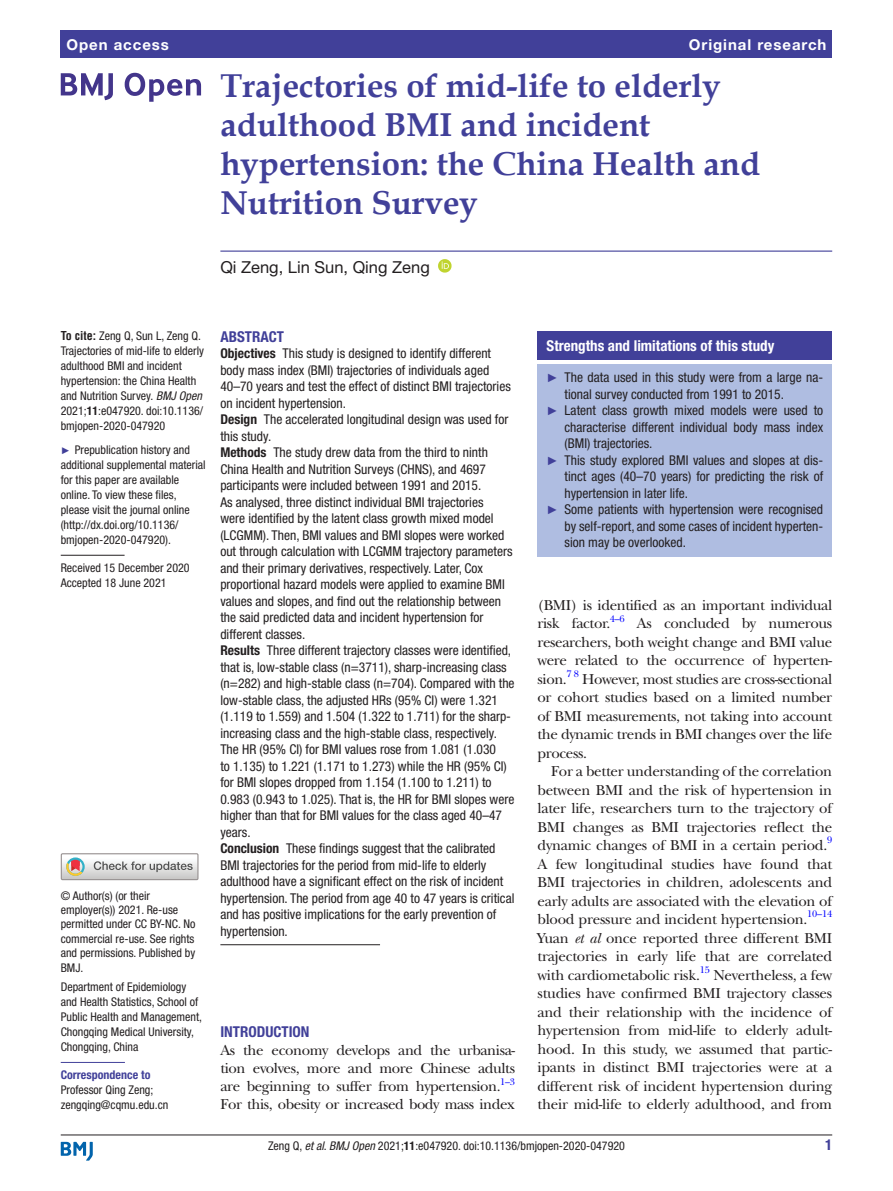
<style>
.page{position:relative;width:893px;height:1191px;background:#fff}
.page>*{position:absolute;margin:0;border:0;box-sizing:border-box;transform-origin:0 0}
.t1{font:700 33px/39px "Book Antiqua";color:#414099}
.t2{font:16.5px "Helvetica Neue LT Std";color:#231f20}
.t3{font:15px/18.5px "New Baskerville";letter-spacing:-.015em;color:#231f20;text-align:justify}
.t4{font:700 condensed 15px "Helvetica Neue LT Std";color:#fff}
.t5{font:700 15px "Helvetica Neue LT Std";letter-spacing:.065em;color:#fff}
.t6{font:700 condensed 15px "Helvetica Neue LT Std";color:#414099}
.t7{font:condensed 13.5px/16.5px "Helvetica Neue LT Std";color:#231f20}
.t8{font:condensed 12px/15px "Helvetica Neue LT Std";color:#231f20}
.t9{font:700 condensed 12px "Helvetica Neue LT Std";color:#414099}
.t10{font:9.9px "New Baskerville";color:#00f}
.s1{font-family:"Helvetica LT Std";font-weight:700}
.s2{font-style:italic}
.s3{font-weight:700}
.s4{font-family:"Arial";font-stretch:normal;font-size:9.75px;color:#414099}
.s5{font-family:"Arial";font-stretch:normal;font-size:12px;color:#414099}
</style>
<div class="page">
<hr style="left:61px;top:1134px;width:771px;height:1px;background:#231f20">
<svg style="left:61px;top:1141px;width:32px;height:19px"></svg>
<div style="left:61px;top:31px;width:771px;height:27px;background:#414099"></div>
<hr style="left:220px;top:250px;width:612px;height:2px;background:#414099">
<svg style="left:438px;top:259px;width:14px;height:14px"></svg>
<hr style="left:61px;top:555px;width:64px;height:1px;background:#231f20">
<hr style="left:61px;top:1062px;width:64px;height:1px;background:#414099">
<svg style="left:61px;top:73px;width:52px;height:27px"></svg>
<svg style="left:125px;top:73px;width:76px;height:29px"></svg>
<div style="left:61px;top:853px;width:138px;height:27px;border:1px solid #969090"></div>
<svg style="left:61px;top:853px;width:137px;height:26px"></svg>
<hr style="left:220px;top:944px;width:160px;height:1px;background:#231f20">
<div style="left:538px;top:331px;width:294px;height:29px;background:#414099"></div>
<div style="left:538px;top:364px;width:294px;height:192px;background:#afbde1"></div>
<p class="t5" style="left:66px;top:35px;width:104px">Open access</p>
<p class="t5" style="left:689px;top:35px;width:139px">Original research</p>
<h1 class="t1" style="left:220px;top:66px;width:541px">Trajectories of mid-life to elderly adulthood BMI and incident hypertension: the China Health and<br>Nutrition Survey</h1>
<p class="t2" style="left:220px;top:257px;width:211px">Qi Zeng, Lin Sun, Qing Zeng</p>
<p class="t8" style="left:61px;top:328px;width:145px"><span class="s1">To cite:</span> Zeng Q, Sun L, Zeng Q.<br>Trajectories of mid-life to elderly adulthood BMI and incident hypertension: the China Health and Nutrition Survey. <span class="s2">BMJ Open<br></span>2021;<span class="s3">11</span>:e047920. doi:10.1136/ bmjopen-2020-047920</p>
<p class="t8" style="left:61px;top:442px;width:146px"><span class="s4">►</span> Prepublication history and additional supplemental material for this paper are available online. To view these files, please visit the journal online (http://dx.doi.org/10.1136/ bmjopen-2020-047920).</p>
<p class="t8" style="left:61px;top:560px;width:130px">Received 15 December 2020<br>Accepted 18 June 2021</p>
<p class="t8" style="left:61px;top:888px;width:136px;line-height:14.4px">© Author(s) (or their employer(s)) 2021. Re-use permitted under CC BY-NC. No commercial re-use. See rights and permissions. Published by<br>BMJ.</p>
<p class="t8" style="left:61px;top:979px;width:143px">Department of Epidemiology and Health Statistics, School of<br>Public Health and Management,<br>Chongqing Medical University,<br>Chongqing, China</p>
<p class="t9" style="left:61px;top:1067px;width:91px">Correspondence to</p>
<p class="t8" style="left:61px;top:1082px;width:109px">Professor Qing Zeng; zengqing@cqmu.edu.cn</p>
<p class="t6" style="left:220px;top:327px;width:65px">ABSTRACT</p>
<p class="t7" style="left:220px;top:345px;width:296px"><span class="s3">Objectives</span> This study is designed to identify different body mass index (BMI) trajectories of individuals aged 40–70 years and test the effect of distinct BMI trajectories on incident hypertension.<br><span class="s3">Design</span> The accelerated longitudinal design was used for this study.<br><span class="s3">Methods</span> The study drew data from the third to ninth China Health and Nutrition Surveys (CHNS), and 4697 participants were included between 1991 and 2015.<br>As analysed, three distinct individual BMI trajectories<br>were identified by the latent class growth mixed model (LCGMM). Then, BMI values and BMI slopes were worked out through calculation with LCGMM trajectory parameters and their primary derivatives, respectively. Later, Cox proportional hazard models were applied to examine BMI values and slopes, and find out the relationship between the said predicted data and incident hypertension for different classes.<br><span class="s3">Results</span> Three different trajectory classes were identified, that is, low-stable class (n=3711), sharp-increasing class (n=282) and high-stable class (n=704). Compared with the low-stable class, the adjusted HRs (95% CI) were 1.321 (1.119 to 1.559) and 1.504 (1.322 to 1.711) for the sharp&shy;increasing class and the high-stable class, respectively.<br>The HR (95% CI) for BMI values rose from 1.081 (1.030<br>to 1.135) to 1.221 (1.171 to 1.273) while the HR (95% CI) for BMI slopes dropped from 1.154 (1.100 to 1.211) to 0.983 (0.943 to 1.025). That is, the HR for BMI slopes were higher than that for BMI values for the class aged 40–47 years.<br><span class="s3">Conclusion</span> These findings suggest that the calibrated BMI trajectories for the period from mid-life to elderly adulthood have a significant effect on the risk of incident hypertension. The period from age 40 to 47 years is critical and has positive implications for the early prevention of hypertension.</p>
<p class="t6" style="left:220px;top:1023px;width:91px">INTRODUCTION</p>
<p class="t3" style="left:220px;top:1041px;width:296px;line-height:18px">As the economy develops and the urbanisa&shy;tion evolves, more and more Chinese adults are beginning to suffer from hypertension.</p>
<p class="t10" style="left:500px;top:1075px;width:16px">1–3</p>
<p class="t3" style="left:220px;top:1095px;width:296px">For this, obesity or increased body mass index</p>
<p class="t4" style="left:547px;top:336px;width:229px">Strengths and limitations of this study</p>
<p class="t7" style="left:547px;top:369px;width:278px"><span class="s5">►</span> The data used in this study were from a large na-</p>
<p class="t7" style="left:565px;top:386px;width:221px">tional survey conducted from 1991 to 2015.</p>
<p class="t7" style="left:547px;top:402px;width:278px"><span class="s5">►</span> Latent class growth mixed models were used to</p>
<p class="t7" style="left:565px;top:419px;width:260px">characterise different individual body mass index</p>
<p class="t7" style="left:565px;top:435px;width:89px">(BMI) trajectories.</p>
<p class="t7" style="left:547px;top:452px;width:278px"><span class="s5">►</span> This study explored BMI values and slopes at dis-</p>
<p class="t7" style="left:565px;top:468px;width:260px">tinct ages (40–70 years) for predicting the risk of</p>
<p class="t7" style="left:565px;top:485px;width:125px">hypertension in later life.</p>
<p class="t7" style="left:547px;top:501px;width:278px"><span class="s5">►</span> Some patients with hypertension were recognised</p>
<p class="t7" style="left:565px;top:518px;width:260px">by self-report, and some cases of incident hyperten-</p>
<p class="t7" style="left:565px;top:534px;width:123px">sion may be overlooked.</p>
<p class="t3" style="left:538px;top:596px;width:296px">(BMI) is identified as an important individual risk factor.<sup>4–6</sup></p>
<p class="t3" style="left:538px;top:614px;width:296px;text-indent:99px">As concluded by numerous researchers, both weight change and BMI value were related to the occurrence of hyperten&shy;sion.<sup>7</sup> <sup>8</sup> However, most studies are cross-sectional or cohort studies based on a limited number of BMI measurements, not taking into account the dynamic trends in BMI changes over the life process.</p>
<p class="t3" style="left:538px;top:762px;width:296px;text-indent:14px">For a better understanding of the correlation between BMI and the risk of hypertension in later life, researchers turn to the trajectory of BMI changes as BMI trajectories reflect the dynamic changes of BMI in a certain period.</p>
<p class="t10" style="left:827px;top:834px;width:7px">9</p>
<p class="t3" style="left:538px;top:854px;width:296px">A few longitudinal studies have found that BMI trajectories in children, adolescents and early adults are associated with the elevation of blood pressure and incident hypertension.</p>
<p class="t10" style="left:807px;top:908px;width:26px">10–14</p>
<p class="t3" style="left:538px;top:928px;width:296px">Yuan <span class="s2">et al</span> once reported three different BMI trajectories in early life that are correlated with cardiometabolic risk.</p>
<p class="t10" style="left:700px;top:964px;width:12px">15</p>
<p class="t3" style="left:538px;top:965px;width:296px;text-indent:176px">Nevertheless, a few studies have confirmed BMI trajectory classes and their relationship with the incidence of hypertension from mid-life to elderly adult&shy;hood. In this study, we assumed that partic&shy;ipants in distinct BMI trajectories were at a different risk of incident hypertension during their mid-life to elderly adulthood, and from</p>
<p class="t8" style="left:268px;top:1137px;width:358px">Zeng Q, <span class="s2">et al</span>. <span class="s2">BMJ Open</span> 2021;<span class="s3">11</span>:e047920. doi:10.1136/bmjopen-2020-047920</p>
<p class="t6" style="left:825px;top:1135px;width:9px">1</p>
</div>
